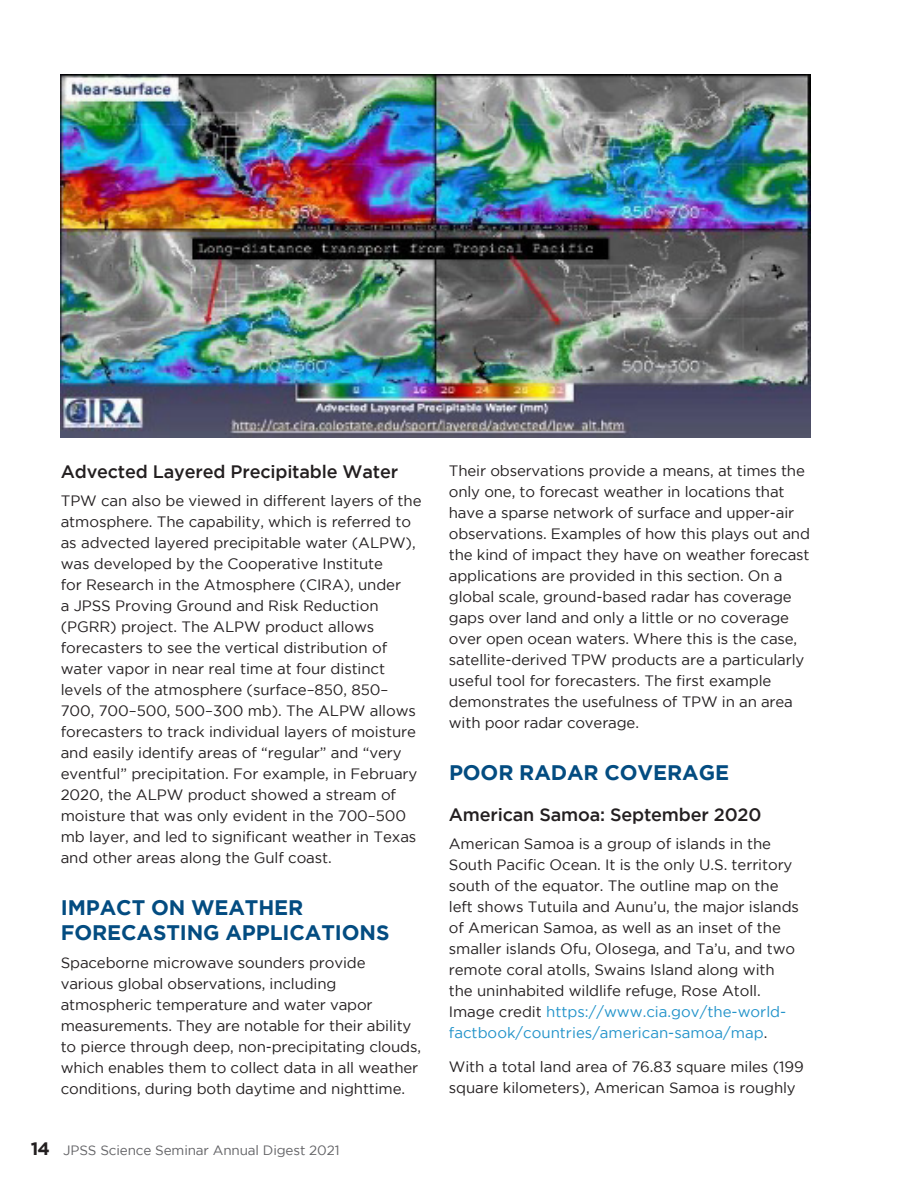
<style>
.page{position:relative;width:918px;height:1188px;background:#fff}
.page>*{position:absolute;margin:0;border:0;box-sizing:border-box;transform-origin:0 0}
.t1{font:700 21px/25.2px "Gotham";letter-spacing:-.005em;color:#034c81}
.Tertiary_Head{font:500 18px "Gotham";letter-spacing:-.01em;color:#231f20}
.Body{font:15px/21px "Gotham";letter-spacing:-.005em;color:#231f20}
.t2{font:13.5px "Gotham";letter-spacing:-.01em;color:#636366}
.s1{font-weight:700;font-size:18px;color:#231f20}
.s2{color:#2293ca}
</style>
<div class="page">
<img style="left:61px;top:74px;width:749px;height:364px">
<h3 class="Tertiary_Head" style="left:61px;top:461px;width:339px">Advected Layered Precipitable Water</h3>
<p class="Body" style="left:61px;top:490px;width:362px">TPW can also be viewed in different layers of the atmosphere. The capability, which is referred to as advected layered precipitable water (ALPW), was developed by the Cooperative Institute<br>for Research in the Atmosphere (CIRA), under<br>a JPSS Proving Ground and Risk Reduction (PGRR) project. The ALPW product allows forecasters to see the vertical distribution of water vapor in near real time at four distinct levels of the atmosphere (surface–850, 850– 700, 700–500, 500–300 mb). The ALPW allows forecasters to track individual layers of moisture and easily identify areas of “regular” and “very eventful” precipitation. For example, in February 2020, the ALPW product showed a stream of moisture that was only evident in the 700–500 mb layer, and led to significant weather in Texas and other areas along the Gulf coast.</p>
<h2 class="t1" style="left:61px;top:894px;width:330px">IMPACT ON WEATHER<br>FORECASTING APPLICATIONS</h2>
<p class="Body" style="left:61px;top:952px;width:362px">Spaceborne microwave sounders provide various global observations, including atmospheric temperature and water vapor measurements. They are notable for their ability to pierce through deep, non-precipitating clouds, which enables them to collect data in all weather conditions, during both daytime and nighttime.</p>
<p class="t2" style="left:31px;top:1143px;width:310px"><span class="s1">14</span> JPSS Science Seminar Annual Digest 2021</p>
<p class="Body" style="left:449px;top:460px;width:363px">Their observations provide a means, at times the only one, to forecast weather in locations that have a sparse network of surface and upper-air observations. Examples of how this plays out and the kind of impact they have on weather forecast applications are provided in this section. On a global scale, ground-based radar has coverage gaps over land and only a little or no coverage over open ocean waters. Where this is the case, satellite-derived TPW products are a particularly useful tool for forecasters. The first example demonstrates the usefulness of TPW in an area with poor radar coverage.</p>
<h2 class="t1" style="left:449px;top:759px;width:282px">POOR RADAR COVERAGE</h2>
<h3 class="Tertiary_Head" style="left:449px;top:805px;width:314px">American Samoa: September 2020</h3>
<p class="Body" style="left:449px;top:833px;width:352px">American Samoa is a group of islands in the South Pacific Ocean. It is the only U.S. territory south of the equator. The outline map on the left shows Tutuila and Aunu’u, the major islands of American Samoa, as well as an inset of the smaller islands Ofu, Olosega, and Ta’u, and two remote coral atolls, Swains Island along with the uninhabited wildlife refuge, Rose Atoll.<br>Image credit <span class="s2">https://www.cia.gov/the-world&shy;factbook/countries/american-samoa/map</span>.</p>
<p class="Body" style="left:449px;top:1056px;width:356px">With a total land area of 76.83 square miles (199 square kilometers), American Samoa is roughly</p>
</div>
